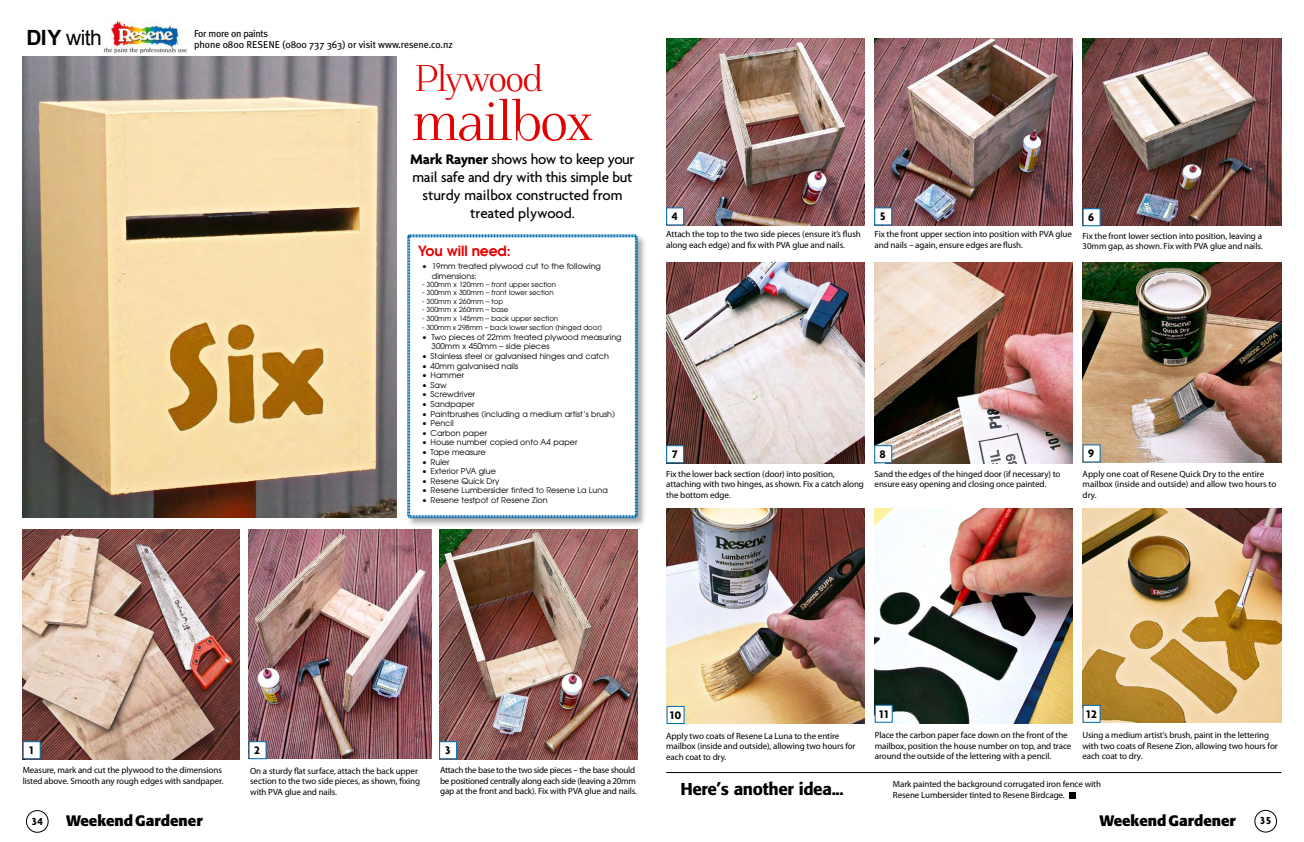
<style>
.page{position:relative;width:1304px;height:842px;background:#fff}
.page>*{position:absolute;margin:0;border:0;box-sizing:border-box;transform-origin:0 0}
.t1{font:55px "Foglihten";letter-spacing:-.03em;color:#e30001}
.t2{font:36.1px "Foglihten";letter-spacing:-.03em;color:#e30001}
.t3{font:21px "Arial";color:#000}
.t4{font:500 17px "Formata";letter-spacing:-.02em;color:#000}
.t5{font:500 15px/18px "Agenda";letter-spacing:-.02em;color:#000;text-align:center}
.t6{font:700 15px "Formata";color:#000}
.t7{font:600 14px "Avant Garde";letter-spacing:-.01em;color:#e30001}
.t8{font:700 11.8px "Agenda";color:#000}
.t9{font:700 11px "Agenda";color:#000}
.t10{font:10px/11px "Meta Plus";letter-spacing:-.01em;color:#000}
.t11{font:9px/10.5px "Myriad Pro";letter-spacing:-.01em;color:#000}
.t12{font:9px/10.5px "Myriad Pro";letter-spacing:-.03em;color:#000}
.t13{font:8px/9.6px "Avant Garde";color:#000}
.t14{font:7px "Avant Garde";color:#000}
.s1{font-weight:700}
</style>
<div class="page">
<div style="left:26px;top:810px;width:23px;height:23px;border:1px solid #000;border-radius:50%"></div>
<div style="left:1254px;top:810px;width:23px;height:22px;border:1px solid #000;border-radius:50%"></div>
<img style="left:104px;top:20px;width:83px;height:34px">
<svg style="left:26px;top:56px;width:76px;height:1px"></svg>
<img style="left:666px;top:38px;width:198px;height:187px">
<img style="left:666px;top:262px;width:198px;height:201px">
<img style="left:666px;top:508px;width:198px;height:216px">
<img style="left:23px;top:530px;width:217px;height:229px">
<img style="left:1083px;top:38px;width:198px;height:188px">
<img style="left:1083px;top:263px;width:198px;height:199px">
<img style="left:1083px;top:508px;width:198px;height:215px">
<img style="left:439px;top:530px;width:199px;height:229px">
<img style="left:874px;top:38px;width:199px;height:187px">
<img style="left:874px;top:262px;width:199px;height:201px">
<img style="left:875px;top:508px;width:198px;height:215px">
<img style="left:248px;top:530px;width:183px;height:229px">
<div style="left:406px;top:233px;width:241px;height:294px;background:#000;opacity:.35"></div>
<svg style="left:407px;top:234px;width:231px;height:285px"></svg>
<div style="left:23px;top:741px;width:18px;height:18px;background:#fff;border:1px solid #006cb0"></div>
<div style="left:249px;top:741px;width:18px;height:18px;background:#fff;border:1px solid #006cb0"></div>
<div style="left:439px;top:741px;width:18px;height:18px;background:#fff;border:1px solid #006cb0"></div>
<div style="left:666px;top:207px;width:18px;height:18px;background:#fff;border:1px solid #006cb0"></div>
<div style="left:666px;top:445px;width:18px;height:18px;background:#fff;border:1px solid #006cb0"></div>
<div style="left:667px;top:706px;width:18px;height:18px;background:#fff;border:1px solid #006cb0"></div>
<div style="left:874px;top:207px;width:18px;height:18px;background:#fff;border:1px solid #006cb0"></div>
<div style="left:874px;top:445px;width:18px;height:18px;background:#fff;border:1px solid #006cb0"></div>
<div style="left:1083px;top:444px;width:18px;height:18px;background:#fff"></div>
<div style="left:1083px;top:705px;width:18px;height:18px;background:#fff;border:1px solid #006cb0"></div>
<div style="left:1083px;top:208px;width:18px;height:18px;background:#fff;border:1px solid #006cb0"></div>
<div style="left:875px;top:705px;width:18px;height:18px;background:#fff;border:1px solid #006cb0"></div>
<hr style="left:666px;top:772px;width:615px;height:1px;background:#000">
<div style="left:1069px;top:792px;width:7px;height:7px;background:#000"></div>
<img style="left:23px;top:57px;width:374px;height:460px">
<h3 class="t3" style="left:26px;top:24px;width:77px"><span class="s1">DIY</span> with</h3>
<p class="t10" style="left:194px;top:28px;width:260px">For more on paints<br>phone 0800 RESENE (0800 737 363) or visit www.resene.co.nz</p>
<h2 class="t2" style="left:415px;top:58px;width:129px">Plywood</h2>
<h1 class="t1" style="left:412px;top:91px;width:183px">mailbox</h1>
<h3 class="t5" style="left:410px;top:150px;width:226px"><span class="s1">Mark Rayner</span> shows how to keep your mail safe and dry with this simple but sturdy mailbox constructed from treated plywood.</h3>
<h3 class="t7" style="left:418px;top:241px;width:94px">You will need:</h3>
<p class="t13" style="left:432px;top:261px;width:171px;text-indent:-10px">• 19mm treated plywood cut to the following dimensions:</p>
<p class="t14" style="left:422px;top:280px;width:135px">- 300mm x 120mm – front upper section</p>
<p class="t14" style="left:422px;top:288px;width:133px">- 300mm x 300mm – front lower section</p>
<p class="t14" style="left:422px;top:297px;width:83px">- 300mm x 260mm – top</p>
<p class="t14" style="left:422px;top:305px;width:88px">- 300mm x 260mm – base</p>
<p class="t14" style="left:422px;top:314px;width:138px">- 300mm x 145mm – back upper section</p>
<p class="t14" style="left:422px;top:323px;width:181px">- 300mm x 298mm – back lower section (hinged door)</p>
<p class="t13" style="left:432px;top:332px;width:192px;text-indent:-10px">• Two pieces of 22mm treated plywood measuring<br>300mm x 450mm – side pieces</p>
<p class="t13" style="left:422px;top:351px;width:188px">• Stainless steel or galvanised hinges and catch</p>
<p class="t13" style="left:422px;top:361px;width:98px">• 40mm galvanised nails</p>
<p class="t13" style="left:431px;top:370px;width:35px;text-indent:-9px">• Hammer<br>Saw</p>
<p class="t13" style="left:422px;top:380px;width:6px">•</p>
<p class="t13" style="left:422px;top:390px;width:55px">• Screwdriver</p>
<p class="t13" style="left:422px;top:399px;width:54px">• Sandpaper</p>
<p class="t13" style="left:431px;top:409px;width:186px;text-indent:-9px">• Paintbrushes (including a medium artist’s brush)<br>Pencil</p>
<p class="t13" style="left:422px;top:418px;width:6px">•</p>
<p class="t13" style="left:422px;top:428px;width:67px">• Carbon paper</p>
<p class="t13" style="left:422px;top:438px;width:157px">• House number copied onto A4 paper</p>
<p class="t13" style="left:431px;top:447px;width:57px;text-indent:-9px">• Tape measure<br>Ruler</p>
<p class="t13" style="left:422px;top:457px;width:6px">•</p>
<p class="t13" style="left:422px;top:466px;width:75px">• Exterior PVA glue</p>
<p class="t13" style="left:422px;top:476px;width:79px">• Resene Quick Dry</p>
<p class="t13" style="left:422px;top:486px;width:187px">• Resene Lumbersider tinted to Resene La Luna</p>
<p class="t13" style="left:422px;top:495px;width:127px">• Resene testpot of Resene Zion</p>
<h3 class="t8" style="left:671px;top:209px;width:8px">4</h3>
<p class="t11" style="left:666px;top:229px;width:196px">Attach the top to the two side pieces (ensure it’s flush along each edge) and fix with PVA glue and nails.</p>
<h3 class="t8" style="left:880px;top:209px;width:8px">5</h3>
<p class="t11" style="left:875px;top:229px;width:199px">Fix the front upper section into position with PVA glue and nails – again, ensure edges are flush.</p>
<h3 class="t8" style="left:1088px;top:210px;width:8px">6</h3>
<p class="t11" style="left:1083px;top:231px;width:181px">Fix the front lower section into position, leaving a<br>30mm gap, as shown. Fix with PVA glue and nails.</p>
<h3 class="t8" style="left:671px;top:447px;width:8px">7</h3>
<p class="t11" style="left:666px;top:469px;width:199px">Fix the lower back section (door) into position, attaching with two hinges, as shown. Fix a catch along the bottom edge.</p>
<h3 class="t8" style="left:880px;top:447px;width:8px">8</h3>
<h3 class="t8" style="left:1088px;top:446px;width:8px">9</h3>
<p class="t11" style="left:875px;top:469px;width:187px">Sand the edges of the hinged door (if necessary) to ensure easy opening and closing once painted.</p>
<p class="t11" style="left:1083px;top:468px;width:195px">Apply one coat of Resene Quick Dry to the entire mailbox (inside and outside) and allow two hours to dry.</p>
<h3 class="t8" style="left:28px;top:743px;width:8px">1</h3>
<h3 class="t8" style="left:254px;top:743px;width:8px">2</h3>
<h3 class="t8" style="left:444px;top:743px;width:8px">3</h3>
<p class="t11" style="left:23px;top:765px;width:202px">Measure, mark and cut the plywood to the dimensions listed above. Smooth any rough edges with sandpaper.</p>
<p class="t11" style="left:250px;top:766px;width:171px">On a sturdy flat surface, attach the back upper section to the two side pieces, as shown, fixing with PVA glue and nails.</p>
<p class="t12" style="left:440px;top:765px;width:199px">Attach the base to the two side pieces – the base should be positioned centrally along each side (leaving a 20mm gap at the front and back). Fix with PVA glue and nails.</p>
<h3 class="t8" style="left:669px;top:708px;width:14px">10</h3>
<h3 class="t8" style="left:878px;top:707px;width:13px">11</h3>
<h3 class="t8" style="left:1085px;top:707px;width:14px">12</h3>
<p class="t11" style="left:666px;top:731px;width:191px">Apply two coats of Resene La Luna to the entire mailbox (inside and outside), allowing two hours for each coat to dry.</p>
<p class="t11" style="left:875px;top:730px;width:198px">Place the carbon paper face down on the front of the mailbox, position the house number on top, and trace around the outside of the lettering with a pencil.</p>
<p class="t11" style="left:1082px;top:730px;width:197px">Using a medium artist’s brush, paint in the lettering with two coats of Resene Zion, allowing two hours for each coat to dry.</p>
<h3 class="t4" style="left:680px;top:779px;width:165px">Here’s another idea...</h3>
<p class="t11" style="left:893px;top:779px;width:210px">Mark painted the background corrugated iron fence with<br>Resene Lumbersider tinted to Resene Birdcage.</p>
<p class="t9" style="left:31px;top:814px;width:13px">34</p>
<h3 class="t6" style="left:66px;top:811px;width:138px">Weekend Gardener</h3>
<h3 class="t6" style="left:1099px;top:811px;width:138px">Weekend Gardener</h3>
<p class="t9" style="left:1259px;top:814px;width:13px">35</p>
</div>
